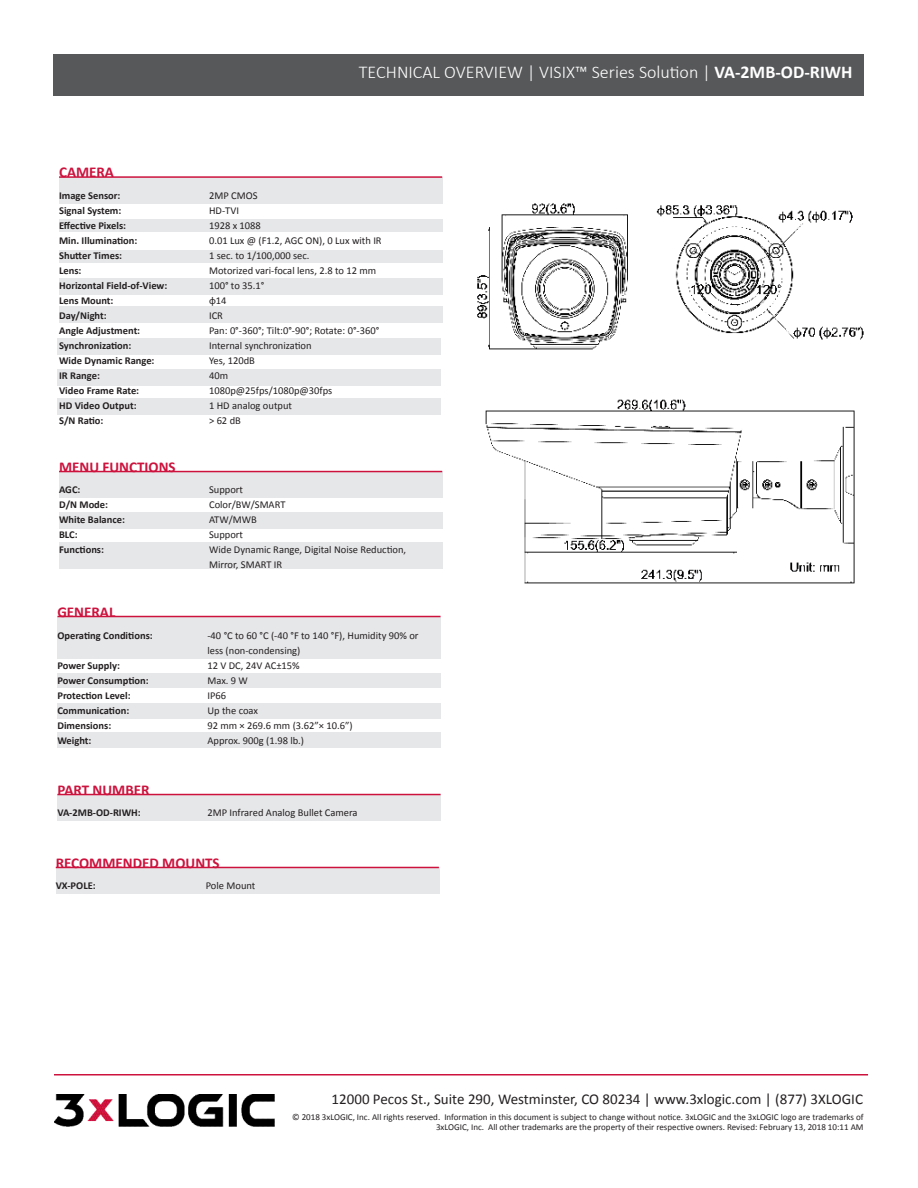
<style>
.page{position:relative;width:918px;height:1188px;background:#fff}
.page>*{position:absolute;margin:0;border:0;box-sizing:border-box;transform-origin:0 0}
.t1{font:300 18px "Calibri";color:#fff}
.t2{font:15px "Calibri";color:#231f20}
.Subtitle{font:700 15px "Calibri";color:#cd123d}
.Spec_Paragraph{font:10.5px/15px "Calibri";color:#231f20}
.Spec_Paragraph-2{font:700 10.5px "Calibri";color:#231f20}
.t3{font:9px/10.8px "Calibri";color:#231f20;text-align:right}
.s1{font-weight:700}
</style>
<div class="page">
<div style="left:53px;top:54px;width:810px;height:42px;background:#57585a"></div>
<hr style="left:54px;top:1074px;width:814px;height:2px;background:#cd123d">
<img style="left:55px;top:1094px;width:220px;height:33px">
<div style="left:57px;top:399px;width:384px;height:16px;background:#e6e7e9"></div>
<div style="left:57px;top:369px;width:384px;height:16px;background:#e6e7e9"></div>
<div style="left:57px;top:338px;width:384px;height:16px;background:#e6e7e9"></div>
<div style="left:57px;top:703px;width:384px;height:15px;background:#e6e7e9"></div>
<div style="left:59px;top:543px;width:384px;height:26px;background:#e6e7e9"></div>
<div style="left:59px;top:250px;width:384px;height:13px;background:#e6e7e9"></div>
<div style="left:59px;top:177px;width:384px;height:27px;background:#e6e7e9"></div>
<div style="left:59px;top:219px;width:384px;height:13px;background:#e6e7e9"></div>
<div style="left:59px;top:278px;width:384px;height:17px;background:#e6e7e9"></div>
<div style="left:59px;top:306px;width:384px;height:16px;background:#e6e7e9"></div>
<hr style="left:59px;top:176px;width:383px;height:2px;background:#cd123d">
<div style="left:59px;top:471px;width:384px;height:27px;background:#e6e7e9"></div>
<div style="left:59px;top:512px;width:384px;height:17px;background:#e6e7e9"></div>
<hr style="left:59px;top:471px;width:383px;height:1px;background:#cd123d">
<div style="left:57px;top:617px;width:384px;height:42px;background:#e6e7e9"></div>
<div style="left:57px;top:673px;width:384px;height:15px;background:#e6e7e9"></div>
<div style="left:57px;top:732px;width:384px;height:15px;background:#e6e7e9"></div>
<hr style="left:57px;top:616px;width:384px;height:1px;background:#cd123d">
<img style="left:485px;top:399px;width:370px;height:185px">
<img style="left:477px;top:203px;width:387px;height:147px">
<div style="left:57px;top:794px;width:384px;height:27px;background:#e6e7e9"></div>
<hr style="left:57px;top:794px;width:384px;height:1px;background:#cd123d">
<div style="left:56px;top:867px;width:384px;height:27px;background:#e6e7e9"></div>
<hr style="left:56px;top:867px;width:383px;height:1px;background:#cd123d">
<h1 class="t1" style="left:359px;top:61px;width:495px">TECHNICAL OVERVIEW | VISIX™ Series Solution | <span class="s1">VA-2MB-OD-RIWH</span></h1>
<p class="Subtitle" style="left:59px;top:163px;width:56px">CAMERA</p>
<p class="Spec_Paragraph-2" style="left:59px;top:188px;width:63px">Image Sensor:</p>
<p class="Spec_Paragraph" style="left:209px;top:188px;width:50px">2MP CMOS</p>
<p class="Spec_Paragraph-2" style="left:59px;top:203px;width:64px">Signal System:</p>
<p class="Spec_Paragraph" style="left:209px;top:203px;width:31px">HD-TVI</p>
<p class="Spec_Paragraph-2" style="left:59px;top:218px;width:69px">Effective Pixels:</p>
<p class="Spec_Paragraph" style="left:209px;top:218px;width:53px">1928 x 1088</p>
<p class="Spec_Paragraph-2" style="left:59px;top:233px;width:80px">Min. Illumination:</p>
<p class="Spec_Paragraph" style="left:209px;top:233px;width:174px">0.01 Lux @ (F1.2, AGC ON), 0 Lux with IR</p>
<p class="Spec_Paragraph-2" style="left:59px;top:248px;width:65px">Shutter Times:</p>
<p class="Spec_Paragraph" style="left:209px;top:248px;width:102px">1 sec. to 1/100,000 sec.</p>
<p class="Spec_Paragraph-2" style="left:59px;top:263px;width:24px">Lens:</p>
<p class="Spec_Paragraph" style="left:209px;top:263px;width:169px">Motorized vari-focal lens, 2.8 to 12 mm</p>
<p class="Spec_Paragraph-2" style="left:59px;top:278px;width:110px">Horizontal Field-of-View:</p>
<p class="Spec_Paragraph" style="left:209px;top:278px;width:57px">100° to 35.1°</p>
<p class="Spec_Paragraph-2" style="left:59px;top:293px;width:56px">Lens Mount:</p>
<p class="Spec_Paragraph" style="left:209px;top:293px;width:19px">φ14</p>
<p class="Spec_Paragraph-2" style="left:59px;top:308px;width:49px">Day/Night:</p>
<p class="Spec_Paragraph" style="left:209px;top:308px;width:15px">ICR</p>
<p class="Spec_Paragraph-2" style="left:59px;top:323px;width:83px">Angle Adjustment:</p>
<p class="Spec_Paragraph" style="left:209px;top:323px;width:172px">Pan: 0°-360°; Tilt:0°-90°; Rotate: 0°-360°</p>
<p class="Spec_Paragraph-2" style="left:59px;top:338px;width:74px">Synchronization:</p>
<p class="Spec_Paragraph" style="left:209px;top:338px;width:104px">Internal synchronization</p>
<p class="Spec_Paragraph-2" style="left:59px;top:353px;width:97px">Wide Dynamic Range:</p>
<p class="Spec_Paragraph" style="left:209px;top:353px;width:47px">Yes, 120dB</p>
<p class="Spec_Paragraph-2" style="left:59px;top:368px;width:42px">IR Range:</p>
<p class="Spec_Paragraph" style="left:209px;top:368px;width:21px">40m</p>
<p class="Spec_Paragraph-2" style="left:59px;top:383px;width:82px">Video Frame Rate:</p>
<p class="Spec_Paragraph" style="left:209px;top:383px;width:125px">1080p@25fps/1080p@30fps</p>
<p class="Spec_Paragraph-2" style="left:59px;top:398px;width:79px">HD Video Output:</p>
<p class="Spec_Paragraph" style="left:209px;top:398px;width:85px">1 HD analog output</p>
<p class="Spec_Paragraph-2" style="left:59px;top:413px;width:46px">S/N Ratio:</p>
<p class="Spec_Paragraph" style="left:209px;top:413px;width:33px">&gt; 62 dB</p>
<p class="Subtitle" style="left:59px;top:457px;width:118px">MENU FUNCTIONS</p>
<p class="Spec_Paragraph-2" style="left:59px;top:483px;width:23px">AGC:</p>
<p class="Spec_Paragraph" style="left:209px;top:482px;width:36px">Support</p>
<p class="Spec_Paragraph-2" style="left:59px;top:498px;width:51px">D/N Mode:</p>
<p class="Spec_Paragraph" style="left:209px;top:497px;width:78px">Color/BW/SMART</p>
<p class="Spec_Paragraph-2" style="left:59px;top:513px;width:67px">White Balance:</p>
<p class="Spec_Paragraph" style="left:209px;top:512px;width:49px">ATW/MWB</p>
<p class="Spec_Paragraph-2" style="left:59px;top:528px;width:20px">BLC:</p>
<p class="Spec_Paragraph" style="left:209px;top:527px;width:36px">Support</p>
<p class="Spec_Paragraph-2" style="left:59px;top:543px;width:47px">Functions:</p>
<p class="Spec_Paragraph" style="left:209px;top:542px;width:199px">Wide Dynamic Range, Digital Noise Reduction,<br>Mirror, SMART IR</p>
<p class="Subtitle" style="left:57px;top:602px;width:59px">GENERAL</p>
<p class="Spec_Paragraph-2" style="left:57px;top:628px;width:97px">Operating Conditions:</p>
<p class="Spec_Paragraph" style="left:207px;top:628px;width:213px">-40 °C to 60 °C (-40 °F to 140 °F), Humidity 90% or less (non-condensing)</p>
<p class="Spec_Paragraph-2" style="left:57px;top:658px;width:64px">Power Supply:</p>
<p class="Spec_Paragraph" style="left:207px;top:658px;width:94px">12 V DC, 24V AC±15%</p>
<p class="Spec_Paragraph-2" style="left:57px;top:673px;width:93px">Power Consumption:</p>
<p class="Spec_Paragraph" style="left:207px;top:673px;width:42px">Max. 9 W</p>
<p class="Spec_Paragraph-2" style="left:57px;top:688px;width:75px">Protection Level:</p>
<p class="Spec_Paragraph" style="left:207px;top:688px;width:20px">IP66</p>
<p class="Spec_Paragraph-2" style="left:57px;top:703px;width:73px">Communication:</p>
<p class="Spec_Paragraph" style="left:207px;top:703px;width:52px">Up the coax</p>
<p class="Spec_Paragraph-2" style="left:57px;top:718px;width:55px">Dimensions:</p>
<p class="Spec_Paragraph" style="left:207px;top:718px;width:147px">92 mm × 269.6 mm (3.62”× 10.6”)</p>
<p class="Spec_Paragraph-2" style="left:57px;top:733px;width:36px">Weight:</p>
<p class="Spec_Paragraph" style="left:207px;top:733px;width:98px">Approx. 900g (1.98 lb.)</p>
<p class="Subtitle" style="left:57px;top:780px;width:94px">PART NUMBER</p>
<p class="Spec_Paragraph-2" style="left:57px;top:806px;width:85px">VA-2MB-OD-RIWH:</p>
<p class="Spec_Paragraph" style="left:207px;top:805px;width:152px">2MP Infrared Analog Bullet Camera</p>
<p class="Subtitle" style="left:56px;top:853px;width:165px">RECOMMENDED MOUNTS</p>
<p class="Spec_Paragraph-2" style="left:56px;top:879px;width:42px">VX-POLE:</p>
<p class="Spec_Paragraph" style="left:206px;top:878px;width:51px">Pole Mount</p>
<h2 class="t2" style="left:332px;top:1090px;width:533px">12000 Pecos St., Suite 290, Westminster, CO 80234 | www.3xlogic.com | (877) 3XLOGIC</h2>
<p class="t3" style="left:292px;top:1111px;width:573px">© 2018 3xLOGIC, Inc. All rights reserved. Information in this document is subject to change without notice. 3xLOGIC and the 3xLOGIC logo are trademarks of<br>3xLOGIC, Inc. All other trademarks are the property of their respective owners. Revised: February 13, 2018 10:11 AM</p>
</div>
